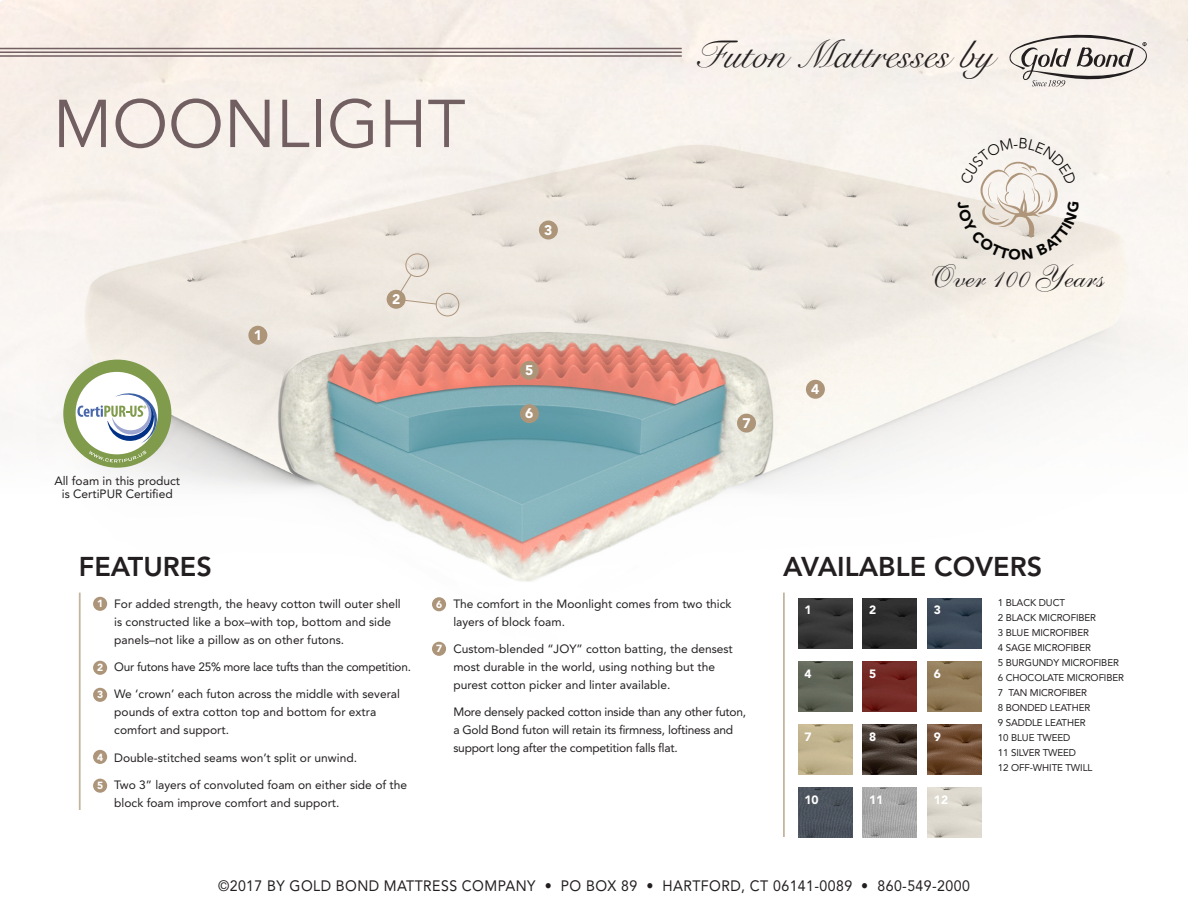
<style>
.page{position:relative;width:1188px;height:918px;background:#fff}
.page>*{position:absolute;margin:0;border:0;box-sizing:border-box;transform-origin:0 0}
.BED_NAME{font:66.9px "Avenir";color:#715f62}
.t1{font:38.4px "Snell Roundhand";color:#231f20}
.t2{font:32.4px "Shelley Allegro Script";color:#231f20}
.Sub_Head{font:800 27px "Avenir";color:#231f20}
.t3{font:15px "Avenir";letter-spacing:.03em;color:#231f20;scale:.94 1}
.t4{font:900 13.8px "Avenir";color:#fff}
.Body_Copy{font:12px/18px "Avenir";color:#231f20}
.Body_Copy-2{font:12px/18px "Avenir";letter-spacing:-.02em;color:#231f20}
.Body_Copy-3{font:900 12px "Avenir";color:#fff}
.t5{font:900 10.35px "Avenir";color:#fff}
.COVERS{font:9.75px "Avenir";letter-spacing:-.01em;color:#231f20}
</style>
<div class="page">
<img style="left:0;top:0;width:1188px;height:701px">
<div style="left:248px;top:326px;width:19px;height:19px;background:#ad957a;border-radius:50%"></div>
<div style="left:539px;top:221px;width:19px;height:19px;background:#ad957a;border-radius:50%"></div>
<div style="left:93px;top:597px;width:14px;height:14px;background:#ad957a;border-radius:50%"></div>
<div style="left:93px;top:661px;width:14px;height:14px;background:#ad957a;border-radius:50%"></div>
<div style="left:93px;top:688px;width:14px;height:14px;background:#ad957a;border-radius:50%"></div>
<hr style="left:79px;top:593px;width:2px;height:217px;background:#c2b59c">
<hr style="left:783px;top:593px;width:2px;height:244px;background:#c2b59c">
<div style="left:406px;top:254px;width:23px;height:23px;border:1px solid #ad957a;border-radius:50%"></div>
<div style="left:436px;top:293px;width:23px;height:23px;border:1px solid #ad957a;border-radius:50%"></div>
<svg style="left:395px;top:274px;width:42px;height:31px"></svg>
<div style="left:387px;top:290px;width:19px;height:19px;background:#ad957a;border-radius:50%"></div>
<img style="left:798px;top:599px;width:54px;height:50px">
<img style="left:798px;top:661px;width:54px;height:50px">
<img style="left:798px;top:725px;width:54px;height:50px">
<img style="left:798px;top:787px;width:54px;height:50px">
<img style="left:863px;top:599px;width:54px;height:50px">
<img style="left:863px;top:661px;width:54px;height:50px">
<img style="left:863px;top:725px;width:54px;height:50px">
<img style="left:863px;top:787px;width:54px;height:50px">
<img style="left:927px;top:599px;width:54px;height:50px">
<img style="left:927px;top:661px;width:54px;height:50px">
<img style="left:927px;top:725px;width:54px;height:50px">
<img style="left:927px;top:787px;width:54px;height:50px">
<div style="left:806px;top:380px;width:19px;height:19px;background:#ad957a;border-radius:50%"></div>
<div style="left:520px;top:361px;width:19px;height:19px;background:#ad957a;border-radius:50%"></div>
<div style="left:520px;top:404px;width:19px;height:19px;background:#ad957a;border-radius:50%"></div>
<div style="left:737px;top:414px;width:19px;height:19px;background:#ad957a;border-radius:50%"></div>
<div style="left:432px;top:597px;width:14px;height:14px;background:#ad957a;border-radius:50%"></div>
<div style="left:432px;top:642px;width:14px;height:14px;background:#ad957a;border-radius:50%"></div>
<div style="left:93px;top:750px;width:14px;height:14px;background:#ad957a;border-radius:50%"></div>
<div style="left:93px;top:779px;width:14px;height:14px;background:#ad957a;border-radius:50%"></div>
<div style="left:63px;top:360px;width:108px;height:108px;background:#809b4c;border-radius:50%"></div>
<div style="left:76px;top:372px;width:82px;height:82px;background:#fff;border-radius:50%"></div>
<svg style="left:89px;top:451px;width:57px;height:12px"></svg>
<svg style="left:77px;top:390px;width:82px;height:54px"></svg>
<svg style="left:1008px;top:31px;width:140px;height:56px"></svg>
<hr style="left:0;top:55px;width:682px;height:2px;background:#715f62">
<hr style="left:0;top:51px;width:682px;height:2px;background:#715f62">
<hr style="left:0;top:48px;width:682px;height:1px;background:#715f62">
<svg style="left:958px;top:138px;width:121px;height:122px"></svg>
<p class="BED_NAME" style="left:53px;top:86px;width:414px">MOONLIGHT</p>
<p class="Body_Copy" style="left:54px;top:474px;width:127px;line-height:13.5px;text-align:center">All foam in this product is CertiPUR Certified</p>
<p class="t4" style="left:254px;top:327px;width:10px">1</p>
<p class="t4" style="left:392px;top:291px;width:10px">2</p>
<p class="t4" style="left:544px;top:222px;width:10px">3</p>
<p class="t4" style="left:525px;top:362px;width:10px">5</p>
<p class="t4" style="left:525px;top:405px;width:10px">6</p>
<h2 class="t1" style="left:695px;top:24px;width:300px">Futon Mattresses by</h2>
<p class="t4" style="left:742px;top:415px;width:10px">7</p>
<p class="t4" style="left:811px;top:381px;width:10px">4</p>
<p class="t2" style="left:923px;top:257px;width:178px">Over 100 Years</p>
<p class="Sub_Head" style="left:79px;top:551px;width:135px">FEATURES</p>
<p class="t5" style="left:97px;top:598px;width:8px">1</p>
<p class="t5" style="left:97px;top:662px;width:8px">2</p>
<p class="t5" style="left:97px;top:689px;width:8px">3</p>
<p class="t5" style="left:97px;top:751px;width:8px">4</p>
<p class="t5" style="left:97px;top:779px;width:8px">5</p>
<p class="Body_Copy" style="left:114px;top:595px;width:288px">For added strength, the heavy cotton twill outer shell is constructed like a box–with top, bottom and side panels–not like a pillow as on other futons.</p>
<p class="Body_Copy-2" style="left:114px;top:658px;width:298px">Our futons have 25% more lace tufts than the competition.</p>
<p class="Body_Copy" style="left:114px;top:685px;width:287px">We ‘crown’ each futon across the middle with several pounds of extra cotton top and bottom for extra comfort and support.</p>
<p class="Body_Copy" style="left:114px;top:749px;width:244px">Double-stitched seams won’t split or unwind.</p>
<p class="Body_Copy" style="left:114px;top:776px;width:294px">Two 3” layers of convoluted foam on either side of the block foam improve comfort and support.</p>
<p class="t5" style="left:436px;top:598px;width:8px">6</p>
<p class="t5" style="left:436px;top:643px;width:8px">7</p>
<p class="Body_Copy" style="left:453px;top:595px;width:280px">The comfort in the Moonlight comes from two thick layers of block foam.</p>
<p class="Body_Copy" style="left:453px;top:640px;width:281px">Custom-blended “JOY” cotton batting, the densest most durable in the world, using nothing but the purest cotton picker and linter available.</p>
<p class="Body_Copy-2" style="left:453px;top:703px;width:294px">More densely packed cotton inside than any other futon, a Gold Bond futon will retain its firmness, loftiness and support long after the competition falls flat.</p>
<p class="Sub_Head" style="left:783px;top:551px;width:260px">AVAILABLE COVERS</p>
<p class="Body_Copy-3" style="left:804px;top:603px;width:9px">1</p>
<p class="Body_Copy-3" style="left:869px;top:603px;width:9px">2</p>
<p class="Body_Copy-3" style="left:934px;top:603px;width:9px">3</p>
<p class="COVERS" style="left:998px;top:597px;width:69px">1 BLACK DUCT</p>
<p class="COVERS" style="left:998px;top:612px;width:100px">2 BLACK MICROFIBER</p>
<p class="COVERS" style="left:998px;top:627px;width:93px">3 BLUE MICROFIBER</p>
<p class="COVERS" style="left:998px;top:642px;width:95px">4 SAGE MICROFIBER</p>
<p class="COVERS" style="left:998px;top:657px;width:123px">5 BURGUNDY MICROFIBER</p>
<p class="COVERS" style="left:998px;top:672px;width:128px">6 CHOCOLATE MICROFIBER</p>
<p class="COVERS" style="left:998px;top:687px;width:91px">7 TAN MICROFIBER</p>
<p class="COVERS" style="left:998px;top:702px;width:94px">8 BONDED LEATHER</p>
<p class="COVERS" style="left:998px;top:717px;width:89px">9 SADDLE LEATHER</p>
<p class="COVERS" style="left:998px;top:732px;width:74px">10 BLUE TWEED</p>
<p class="COVERS" style="left:998px;top:747px;width:80px">11 SILVER TWEED</p>
<p class="COVERS" style="left:998px;top:762px;width:96px">12 OFF-WHITE TWILL</p>
<p class="Body_Copy-3" style="left:804px;top:666px;width:9px">4</p>
<p class="Body_Copy-3" style="left:869px;top:666px;width:9px">5</p>
<p class="Body_Copy-3" style="left:934px;top:666px;width:9px">6</p>
<p class="Body_Copy-3" style="left:804px;top:730px;width:9px">7</p>
<p class="Body_Copy-3" style="left:869px;top:730px;width:9px">8</p>
<p class="Body_Copy-3" style="left:934px;top:730px;width:9px">9</p>
<p class="Body_Copy-3" style="left:804px;top:792px;width:16px">10</p>
<p class="Body_Copy-3" style="left:869px;top:792px;width:16px">11</p>
<p class="Body_Copy-3" style="left:934px;top:792px;width:16px">12</p>
<p class="t3" style="left:218px;top:877px;width:801px">©2017 BY GOLD BOND MATTRESS COMPANY • PO BOX 89 • HARTFORD, CT 06141-0089 • 860-549-2000</p>
</div>
